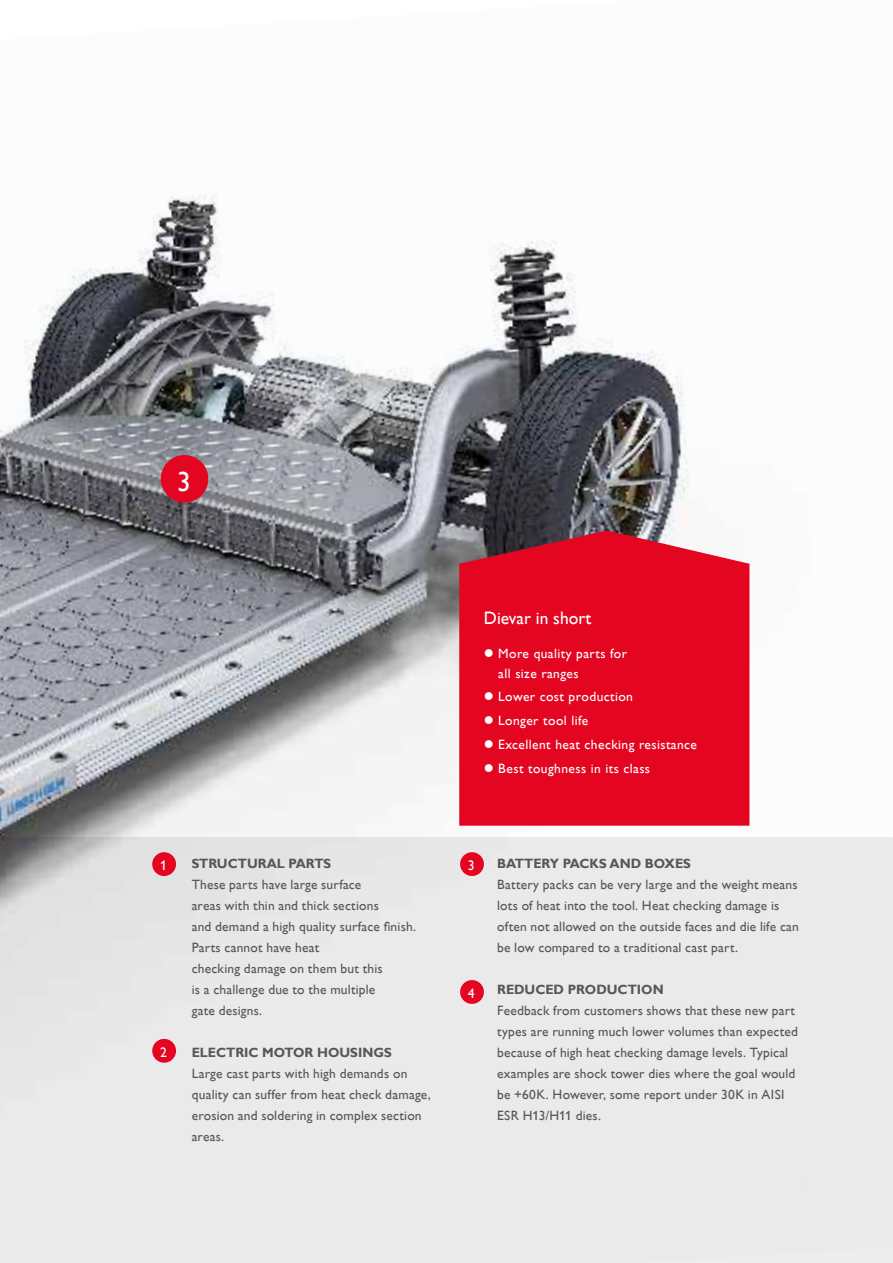
<style>
.page{position:relative;width:893px;height:1263px;background:#fff}
.page>*{position:absolute;margin:0;border:0;box-sizing:border-box;transform-origin:0 0}
.t1{font:28.35px "Assab Gill";color:#fff}
.t2{font:18px "Assab Gill";color:#fff}
.t3{font:14.1px "Assab Gill";color:#fff}
.t4{font:13.5px/21px "Assab Gill";letter-spacing:.015em;color:#575756}
.t5{font:13.5px/23.7px "Assab Gill";letter-spacing:.03em;color:#fff}
.t6{font:700 13.5px "Assab Gill";color:#575756}
</style>
<div class="page">
<img style="left:0;top:194px;width:893px;height:644px">
<div style="left:459px;top:530px;width:290px;height:296px;background:#e40521"></div>
<div style="left:0;top:838px;width:893px;height:425px;background:#ededed"></div>
<div style="left:161px;top:455px;width:47px;height:48px;background:#e40521;border-radius:50%"></div>
<div style="left:152px;top:852px;width:24px;height:24px;background:#e40521;border-radius:50%"></div>
<div style="left:152px;top:1039px;width:24px;height:24px;background:#e40521;border-radius:50%"></div>
<div style="left:460px;top:980px;width:24px;height:24px;background:#e40521;border-radius:50%"></div>
<div style="left:460px;top:852px;width:24px;height:24px;background:#e40521;border-radius:50%"></div>
<svg style="left:485px;top:649px;width:8px;height:8px"></svg>
<svg style="left:485px;top:692px;width:8px;height:8px"></svg>
<svg style="left:485px;top:716px;width:8px;height:8px"></svg>
<svg style="left:485px;top:740px;width:8px;height:8px"></svg>
<svg style="left:485px;top:764px;width:8px;height:7px"></svg>
<h1 class="t1" style="left:177px;top:466px;width:15px">3</h1>
<p class="t3" style="left:160px;top:858px;width:8px">1</p>
<p class="t3" style="left:160px;top:1045px;width:8px">2</p>
<p class="t6" style="left:192px;top:855px;width:141px">STRUCTURAL PARTS</p>
<p class="t4" style="left:192px;top:874px;width:226px">These parts have large surface<br>areas with thin and thick sections<br>and demand a high quality surface finish.<br>Parts cannot have heat<br>checking damage on them but this<br>is a challenge due to the multiple<br>gate designs.</p>
<p class="t6" style="left:192px;top:1044px;width:202px">ELECTRIC MOTOR HOUSINGS</p>
<p class="t4" style="left:192px;top:1063px;width:240px">Large cast parts with high demands on quality can suffer from heat check damage, erosion and soldering in complex section areas.</p>
<h2 class="t2" style="left:484px;top:608px;width:109px">Dievar in short</h2>
<p class="t5" style="left:498px;top:644px;width:130px;line-height:19.5px">More quality parts for all size ranges</p>
<p class="t5" style="left:498px;top:685px;width:200px">Lower cost production<br>Longer tool life<br>Excellent heat checking resistance<br>Best toughness in its class</p>
<p class="t3" style="left:468px;top:858px;width:8px">3</p>
<p class="t3" style="left:468px;top:986px;width:8px">4</p>
<p class="t6" style="left:497px;top:855px;width:195px">BATTERY PACKS AND BOXES</p>
<p class="t4" style="left:497px;top:874px;width:303px">Battery packs can be very large and the weight means lots of heat into the tool. Heat checking damage is often not allowed on the outside faces and die life can be low compared to a traditional cast part.</p>
<p class="t6" style="left:497px;top:981px;width:168px">REDUCED PRODUCTION</p>
<p class="t4" style="left:497px;top:1000px;width:302px">Feedback from customers shows that these new part types are running much lower volumes than expected because of high heat checking damage levels. Typical examples are shock tower dies where the goal would be +60K. However, some report under 30K in AISI ESR H13/H11 dies.</p>
</div>
